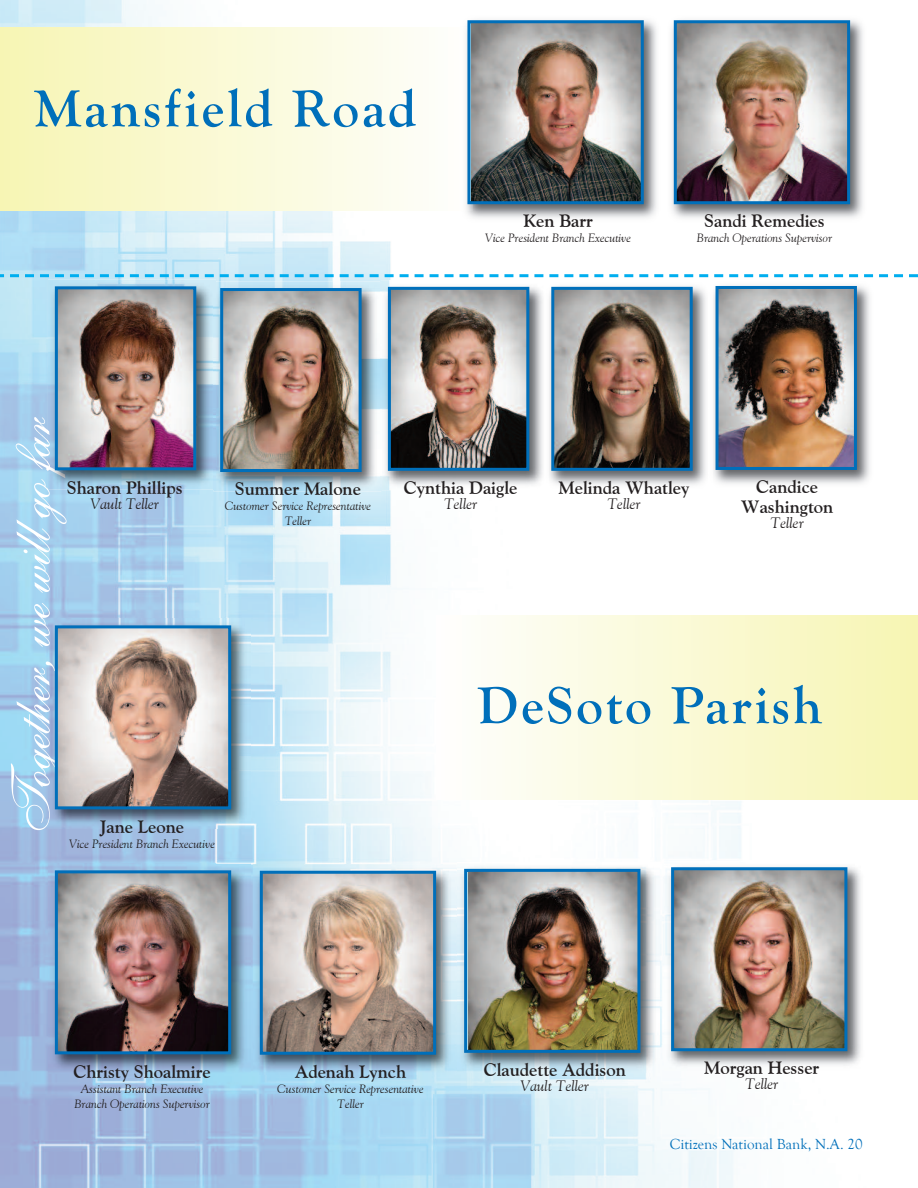
<style>
.page{position:relative;width:918px;height:1188px;background:#fff}
.page>*{position:absolute;margin:0;border:0;box-sizing:border-box;transform-origin:0 0}
.t1{font:700 54px "Goudy Old Style T";letter-spacing:.05em;color:#006fba}
.t2{font:54px "Shelley Allegro BT";color:#fff}
.t3{font:700 18px/19.5px "Goudy Old Style BT";color:#231f20;text-align:center}
.t4{font:italic 15px "Goudy Old Style BT";color:#231f20}
.t5{font:15px "Goudy Old Style T";color:#006fba}
.t6{font:italic 12px/15px "Goudy Old Style BT";color:#231f20;text-align:center}
</style>
<div class="page">
<img style="left:0;top:0;width:918px;height:1188px">
<img style="left:213px;top:280px;width:499px;height:211px">
<img style="left:392px;top:291px;width:133px;height:176px">
<div style="left:388px;top:287px;width:141px;height:184px;border:3px solid #006fba"></div>
<img style="left:381px;top:281px;width:1px;height:209px">
<img style="left:224px;top:292px;width:134px;height:176px">
<div style="left:220px;top:288px;width:142px;height:184px;border:3px solid #006fba"></div>
<img style="left:555px;top:291px;width:134px;height:176px">
<div style="left:551px;top:287px;width:142px;height:184px;border:3px solid #006fba"></div>
<img style="left:709px;top:279px;width:168px;height:210px">
<img style="left:709px;top:280px;width:3px;height:209px">
<img style="left:720px;top:290px;width:133px;height:176px">
<div style="left:716px;top:286px;width:141px;height:184px;border:3px solid #006fba"></div>
<img style="left:667px;top:14px;width:203px;height:210px">
<img style="left:678px;top:24px;width:168px;height:176px">
<div style="left:674px;top:20px;width:176px;height:184px;border:3px solid #006fba"></div>
<img style="left:48px;top:864px;width:203px;height:210px">
<img style="left:59px;top:874px;width:168px;height:176px">
<div style="left:55px;top:870px;width:176px;height:184px;border:3px solid #006fba"></div>
<img style="left:457px;top:862px;width:203px;height:210px">
<img style="left:468px;top:873px;width:168px;height:176px">
<div style="left:464px;top:869px;width:176px;height:184px;border:3px solid #006fba"></div>
<img style="left:664px;top:861px;width:203px;height:210px">
<img style="left:675px;top:871px;width:168px;height:176px">
<div style="left:671px;top:867px;width:176px;height:184px;border:3px solid #006fba"></div>
<img style="left:253px;top:864px;width:203px;height:210px">
<img style="left:264px;top:875px;width:168px;height:176px">
<div style="left:260px;top:871px;width:176px;height:184px;border:3px solid #006fba"></div>
<div style="left:0;top:27px;width:472px;height:184px;background:linear-gradient(to right,#f7f5b4,#fefefd)"></div>
<div style="left:436px;top:616px;width:481px;height:184px;background:linear-gradient(to right,#fefefd,#f7f5b2)"></div>
<img style="left:461px;top:14px;width:202px;height:210px">
<img style="left:461px;top:27px;width:11px;height:184px">
<img style="left:472px;top:24px;width:168px;height:176px">
<div style="left:467px;top:20px;width:177px;height:184px;border:3px solid #006fba"></div>
<img style="left:48px;top:280px;width:168px;height:210px">
<img style="left:213px;top:281px;width:3px;height:209px">
<img style="left:59px;top:290px;width:133px;height:176px">
<div style="left:55px;top:286px;width:141px;height:184px;border:3px solid #006fba"></div>
<img style="left:48px;top:619px;width:203px;height:210px">
<img style="left:48px;top:749px;width:18px;height:76px">
<img style="left:59px;top:629px;width:168px;height:176px">
<div style="left:55px;top:625px;width:176px;height:184px;border:3px solid #006fba"></div>
<svg style="left:0;top:274px;width:918px;height:3px"></svg>
<h1 class="t1" style="left:34px;top:78px;width:384px">Mansfield Road</h1>
<h2 class="t3" style="left:523px;top:211px;width:71px">Ken Barr</h2>
<p class="t6" style="left:485px;top:231px;width:147px">Vice President Branch Executive</p>
<h2 class="t3" style="left:704px;top:211px;width:122px">Sandi Remedies</h2>
<p class="t6" style="left:697px;top:231px;width:137px">Branch Operations Supervisor</p>
<h1 class="t2" style="left:-2px;top:836px;width:420px;rotate:-90deg">Together, we willgo far</h1>
<h2 class="t3" style="left:67px;top:478px;width:117px">Sharon Phillips</h2>
<p class="t4" style="left:91px;top:495px;width:70px">Vault Teller</p>
<h2 class="t3" style="left:100px;top:817px;width:85px">Jane Leone</h2>
<p class="t6" style="left:69px;top:836px;width:147px">Vice President Branch Executive</p>
<h2 class="t3" style="left:235px;top:479px;width:127px">Summer Malone</h2>
<p class="t6" style="left:225px;top:498px;width:148px">Customer Service Representative<br>Teller</p>
<h2 class="t3" style="left:404px;top:478px;width:115px">Cynthia Daigle</h2>
<p class="t4" style="left:444px;top:495px;width:35px">Teller</p>
<h2 class="t3" style="left:559px;top:478px;width:132px">Melinda Whatley</h2>
<p class="t4" style="left:607px;top:495px;width:35px">Teller</p>
<h2 class="t3" style="left:741px;top:477px;width:94px">Candice<br>Washington</h2>
<p class="t4" style="left:771px;top:513px;width:35px">Teller</p>
<h1 class="t1" style="left:477px;top:675px;width:347px">DeSoto Parish</h1>
<h2 class="t3" style="left:73px;top:1062px;width:139px">Christy Shoalmire</h2>
<p class="t6" style="left:74px;top:1081px;width:137px">Assistant Branch Executive<br>Branch Operations Supervisor</p>
<h2 class="t3" style="left:295px;top:1062px;width:113px">Adenah Lynch</h2>
<p class="t6" style="left:277px;top:1081px;width:148px">Customer Service Representative<br>Teller</p>
<h2 class="t3" style="left:484px;top:1060px;width:144px">Claudette Addison</h2>
<p class="t4" style="left:521px;top:1077px;width:70px">Vault Teller</p>
<h2 class="t3" style="left:704px;top:1058px;width:117px">Morgan Hesser</h2>
<p class="t4" style="left:745px;top:1075px;width:35px">Teller</p>
<p class="t5" style="left:670px;top:1135px;width:194px">Citizens National Bank, N.A. 20</p>
</div>
